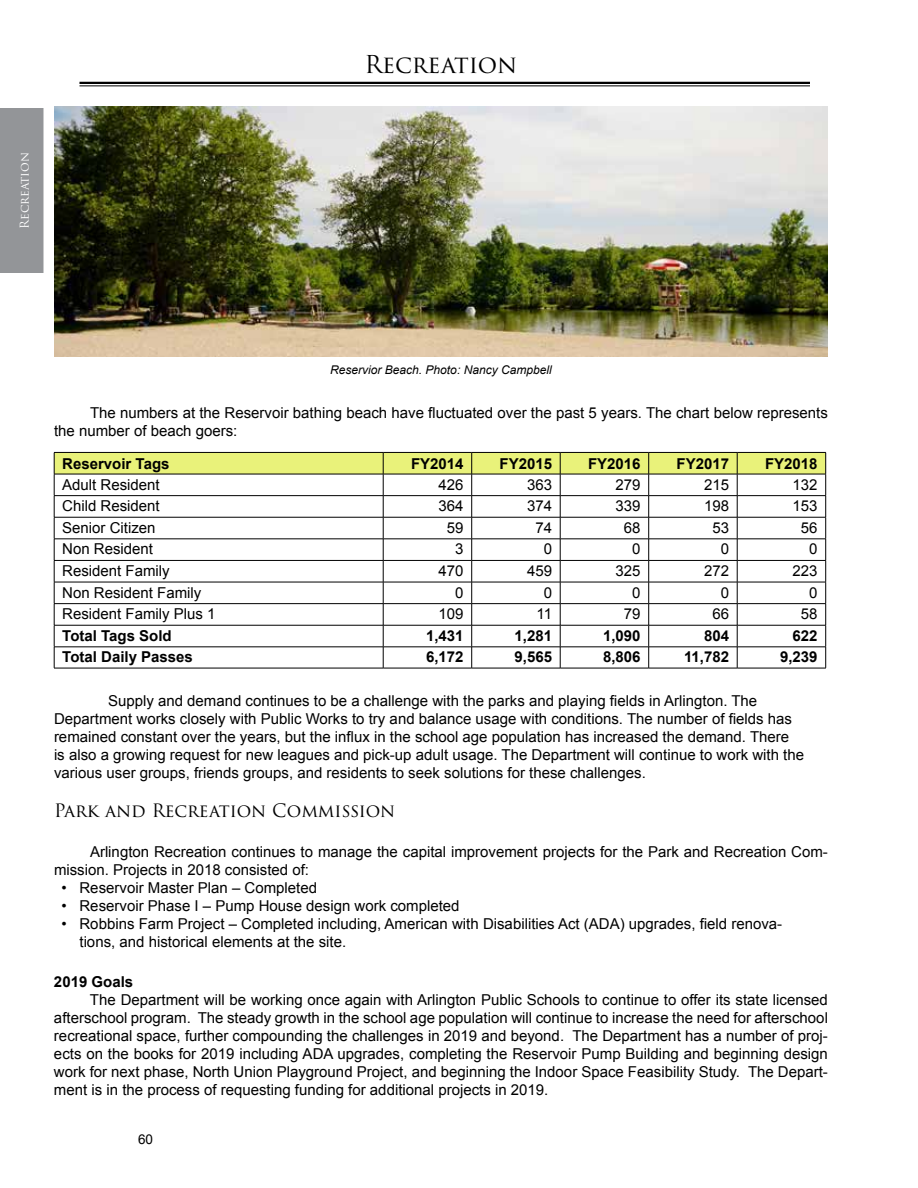
<style>
.page{position:relative;width:918px;height:1188px;background:#fff}
.page>*{position:absolute;margin:0;border:0;box-sizing:border-box;transform-origin:0 0}
.t1{font:24px "Trajan Pro 3";letter-spacing:-.01em;color:#000}
.t2{font:18px "Trajan Pro 3";letter-spacing:-.005em;color:#000}
.t3{font:15px/18px "Arial";color:#000}
.t4{font:700 15px "Arial";color:#000}
.t5{font:13.5px "Arial";color:#000}
.t6{font:italic 12px "Arial";color:#000}
.t7{font:12px "Trajan Pro 3";letter-spacing:-.005em;color:#fff}
</style>
<div class="page">
<hr style="left:80px;top:82px;width:730px;height:2px;background:#000">
<hr style="left:80px;top:85px;width:730px;height:1px;background:#000">
<div style="left:0;top:108px;width:44px;height:165px;background:#939598"></div>
<svg style="left:54px;top:452px;width:772px;height:216px"></svg>
<hr style="left:54px;top:668px;width:329px;height:1px;background:#000">
<hr style="left:383px;top:668px;width:89px;height:1px;background:#000">
<hr style="left:472px;top:668px;width:88px;height:1px;background:#000">
<hr style="left:560px;top:668px;width:89px;height:1px;background:#000">
<hr style="left:649px;top:668px;width:88px;height:1px;background:#000">
<hr style="left:737px;top:668px;width:89px;height:1px;background:#000">
<img style="left:54px;top:106px;width:774px;height:251px">
<p class="t7" style="left:16px;top:229px;width:78px;rotate:-90deg">Recreation</p>
<h1 class="t1" style="left:365px;top:48px;width:154px">Recreation</h1>
<p class="t6" style="left:330px;top:362px;width:223px">Reservior Beach. Photo: Nancy Campbell</p>
<p class="t3" style="left:54px;top:404px;width:775px;text-indent:36px">The numbers at the Reservoir bathing beach have fluctuated over the past 5 years. The chart below represents the number of beach goers:</p>
<p class="t4" style="left:62px;top:454px;width:109px">Reservoir Tags</p>
<p class="t4" style="left:411px;top:454px;width:54px">FY2014</p>
<p class="t4" style="left:500px;top:454px;width:54px">FY2015</p>
<p class="t4" style="left:588px;top:454px;width:54px">FY2016</p>
<p class="t4" style="left:677px;top:454px;width:54px">FY2017</p>
<p class="t4" style="left:765px;top:454px;width:54px">FY2018</p>
<p class="t3" style="left:62px;top:475px;width:99px">Adult Resident</p>
<p class="t3" style="left:439px;top:475px;width:27px">426</p>
<p class="t3" style="left:527px;top:475px;width:27px">363</p>
<p class="t3" style="left:616px;top:475px;width:27px">279</p>
<p class="t3" style="left:704px;top:475px;width:27px">215</p>
<p class="t3" style="left:793px;top:475px;width:27px">132</p>
<p class="t3" style="left:62px;top:497px;width:99px">Child Resident</p>
<p class="t3" style="left:439px;top:497px;width:27px">364</p>
<p class="t3" style="left:527px;top:497px;width:27px">374</p>
<p class="t3" style="left:616px;top:497px;width:27px">339</p>
<p class="t3" style="left:704px;top:497px;width:27px">198</p>
<p class="t3" style="left:793px;top:497px;width:27px">153</p>
<p class="t3" style="left:62px;top:519px;width:95px">Senior Citizen</p>
<p class="t3" style="left:447px;top:519px;width:18px">59</p>
<p class="t3" style="left:535px;top:519px;width:18px">74</p>
<p class="t3" style="left:624px;top:519px;width:18px">68</p>
<p class="t3" style="left:712px;top:519px;width:18px">53</p>
<p class="t3" style="left:801px;top:519px;width:18px">56</p>
<p class="t3" style="left:62px;top:540px;width:92px">Non Resident</p>
<p class="t3" style="left:455px;top:540px;width:10px">3</p>
<p class="t3" style="left:544px;top:540px;width:10px">0</p>
<p class="t3" style="left:632px;top:540px;width:10px">0</p>
<p class="t3" style="left:721px;top:540px;width:10px">0</p>
<p class="t3" style="left:809px;top:540px;width:10px">0</p>
<p class="t3" style="left:62px;top:562px;width:109px">Resident Family</p>
<p class="t3" style="left:439px;top:562px;width:27px">470</p>
<p class="t3" style="left:527px;top:562px;width:27px">459</p>
<p class="t3" style="left:616px;top:562px;width:27px">325</p>
<p class="t3" style="left:704px;top:562px;width:27px">272</p>
<p class="t3" style="left:793px;top:562px;width:27px">223</p>
<p class="t3" style="left:62px;top:583px;width:141px">Non Resident Family</p>
<p class="t3" style="left:455px;top:583px;width:10px">0</p>
<p class="t3" style="left:544px;top:583px;width:10px">0</p>
<p class="t3" style="left:632px;top:583px;width:10px">0</p>
<p class="t3" style="left:721px;top:583px;width:10px">0</p>
<p class="t3" style="left:809px;top:583px;width:10px">0</p>
<p class="t3" style="left:62px;top:605px;width:155px">Resident Family Plus 1</p>
<p class="t3" style="left:439px;top:605px;width:27px">109</p>
<p class="t3" style="left:537px;top:605px;width:17px">11</p>
<p class="t3" style="left:624px;top:605px;width:18px">79</p>
<p class="t3" style="left:712px;top:605px;width:18px">66</p>
<p class="t3" style="left:801px;top:605px;width:18px">58</p>
<p class="t4" style="left:62px;top:625px;width:111px">Total Tags Sold</p>
<p class="t4" style="left:426px;top:625px;width:39px">1,431</p>
<p class="t4" style="left:515px;top:625px;width:39px">1,281</p>
<p class="t4" style="left:603px;top:625px;width:39px">1,090</p>
<p class="t4" style="left:704px;top:625px;width:27px">804</p>
<p class="t4" style="left:793px;top:625px;width:27px">622</p>
<p class="t4" style="left:62px;top:647px;width:132px">Total Daily Passes</p>
<p class="t4" style="left:426px;top:647px;width:39px">6,172</p>
<p class="t4" style="left:515px;top:647px;width:39px">9,565</p>
<p class="t4" style="left:603px;top:647px;width:39px">8,806</p>
<p class="t4" style="left:684px;top:647px;width:47px">11,782</p>
<p class="t4" style="left:780px;top:647px;width:39px">9,239</p>
<p class="t3" style="left:54px;top:692px;width:752px;text-indent:54px">Supply and demand continues to be a challenge with the parks and playing fields in Arlington. The Department works closely with Public Works to try and balance usage with conditions. The number of fields has remained constant over the years, but the influx in the school age population has increased the demand. There<br>is also a growing request for new leagues and pick-up adult usage. The Department will continue to work with the various user groups, friends groups, and residents to seek solutions for these challenges.</p>
<p class="t2" style="left:54px;top:798px;width:343px">Park and Recreation Commission</p>
<p class="t3" style="left:54px;top:843px;width:775px;text-indent:36px">Arlington Recreation continues to manage the capital improvement projects for the Park and Recreation Com&shy;mission. Projects in 2018 consisted of:</p>
<p class="t3" style="left:62px;top:879px;width:257px">• Reservoir Master Plan – Completed</p>
<p class="t3" style="left:62px;top:897px;width:400px">• Reservoir Phase I – Pump House design work completed</p>
<p class="t3" style="left:79px;top:915px;width:704px;text-indent:-18px">• Robbins Farm Project – Completed including, American with Disabilities Act (ADA) upgrades, field renova&shy;tions, and historical elements at the site.</p>
<p class="t4" style="left:54px;top:971px;width:81px">2019 Goals</p>
<p class="t3" style="left:54px;top:990px;width:776px;text-align:justify;text-indent:36px">The Department will be working once again with Arlington Public Schools to continue to offer its state licensed afterschool program. The steady growth in the school age population will continue to increase the need for afterschool recreational space, further compounding the challenges in 2019 and beyond. The Department has a number of proj&shy;ects on the books for 2019 including ADA upgrades, completing the Reservoir Pump Building and beginning design work for next phase, North Union Playground Project, and beginning the Indoor Space Feasibility Study. The Depart&shy;ment is in the process of requesting funding for additional projects in 2019.</p>
<p class="t5" style="left:138px;top:1130px;width:17px">60</p>
</div>
